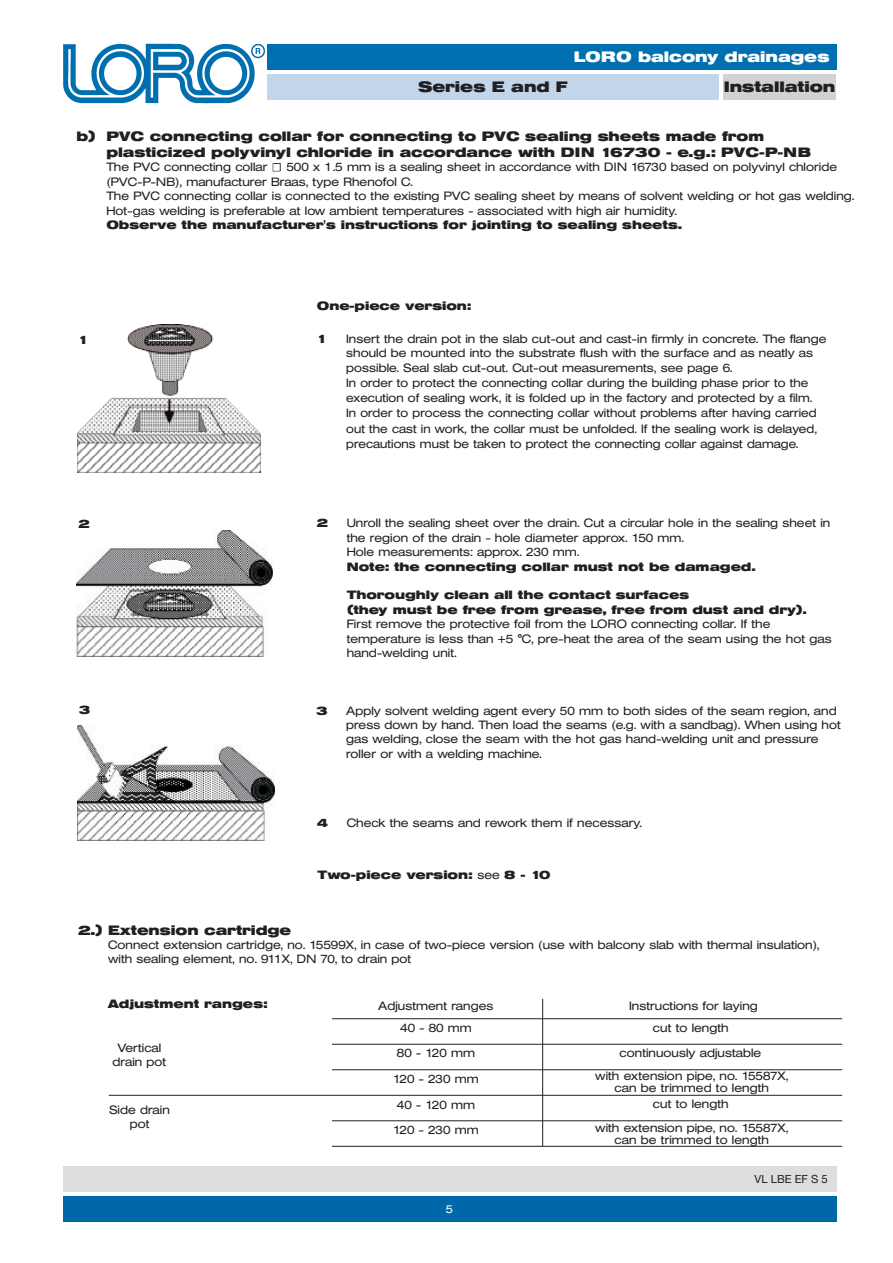
<style>
.page{position:relative;width:893px;height:1263px;background:#fff}
.page>*{position:absolute;margin:0;border:0;box-sizing:border-box;transform-origin:0 0}
.t1{font:700 15px "Helvetica Extended BQ";color:#231f20}
.t2{font:700 15px "Helvetica Extended BQ";color:#fff}
.t3{font:700 13.5px/16.2px "Helvetica Extended BQ";color:#231f20}
.t4{font:300 12px/14.4px "Helvetica Extended BQ";color:#231f20}
.t5{font:700 12px/14.4px "Helvetica Extended BQ";color:#231f20}
.t6{font:11.25px "Helvetica Neue LT Std";color:#231f20}
.t7{font:300 11.25px "Helvetica Extended BQ";color:#fff}
.s1{font-family:"Minion Pro";font-weight:700;font-stretch:condensed;font-size:12.15px}
.s2{font-weight:300}
</style>
<div class="page">
<div style="left:63px;top:1167px;width:773px;height:25px;background:#dcdddf"></div>
<div style="left:63px;top:1196px;width:773px;height:26px;background:#0068a9"></div>
<img style="left:78px;top:324px;width:183px;height:148px">
<img style="left:76px;top:530px;width:197px;height:126px">
<img style="left:78px;top:725px;width:196px;height:116px">
<div style="left:76px;top:334px;width:23px;height:20px;background:#fff"></div>
<div style="left:77px;top:517px;width:23px;height:21px;background:#fff"></div>
<hr style="left:332px;top:1018px;width:510px;height:1px;background:#231f20">
<hr style="left:332px;top:1044px;width:510px;height:1px;background:#231f20">
<hr style="left:332px;top:1069px;width:510px;height:1px;background:#231f20">
<hr style="left:109px;top:1095px;width:733px;height:1px;background:#231f20">
<hr style="left:332px;top:1120px;width:510px;height:1px;background:#231f20">
<hr style="left:332px;top:1146px;width:510px;height:1px;background:#231f20">
<hr style="left:542px;top:999px;width:1px;height:147px;background:#231f20">
<div style="left:265px;top:44px;width:571px;height:26px;background:#006faf"></div>
<div style="left:723px;top:74px;width:112px;height:25px;background:#d1d2d4"></div>
<div style="left:267px;top:74px;width:452px;height:25px;background:#c1d5eb"></div>
<img style="left:63px;top:43px;width:202px;height:61px">
<p class="t2" style="left:574px;top:48px;width:257px">LORO balcony drainages</p>
<p class="t1" style="left:418px;top:78px;width:151px">Series E and F</p>
<p class="t1" style="left:724px;top:78px;width:113px">Installation</p>
<p class="t3" style="left:106px;top:128px;width:706px;text-indent:-30px">b) PVC connecting collar for connecting to PVC sealing sheets made from plasticized polyvinyl chloride in accordance with DIN 16730 - e.g.: PVC-P-NB</p>
<p class="t4" style="left:106px;top:160px;width:750px">The PVC connecting collar <span class="s1">☐</span> 500 x 1.5 mm is a sealing sheet in accordance with DIN 16730 based on polyvinyl chloride (PVC-P-NB), manufacturer Braas, type Rhenofol C.<br>The PVC connecting collar is connected to the existing PVC sealing sheet by means of solvent welding or hot gas welding.<br>Hot-gas welding is preferable at low ambient temperatures - associated with high air humidity.</p>
<p class="t5" style="left:106px;top:218px;width:577px">Observe the manufacturer's instructions for jointing to sealing sheets.</p>
<p class="t5" style="left:317px;top:298px;width:156px">One-piece version:</p>
<p class="t5" style="left:78px;top:333px;width:13px">1</p>
<p class="t5" style="left:316px;top:332px;width:13px">1</p>
<p class="t4" style="left:346px;top:331px;width:482px;line-height:15px">Insert the drain pot in the slab cut-out and cast-in firmly in concrete. The flange should be mounted into the substrate flush with the surface and as neatly as possible. Seal slab cut-out. Cut-out measurements, see page 6.<br>In order to protect the connecting collar during the building phase prior to the execution of sealing work, it is folded up in the factory and protected by a film.<br>In order to process the connecting collar without problems after having carried out the cast in work, the collar must be unfolded. If the sealing work is delayed, precautions must be taken to protect the connecting collar against damage.</p>
<p class="t5" style="left:79px;top:516px;width:13px">2</p>
<p class="t5" style="left:317px;top:516px;width:13px">2</p>
<p class="t4" style="left:347px;top:516px;width:485px">Unroll the sealing sheet over the drain. Cut a circular hole in the sealing sheet in the region of the drain - hole diameter approx. 150 mm.<br>Hole measurements: approx. 230 mm.</p>
<p class="t5" style="left:347px;top:559px;width:411px">Note: the connecting collar must not be damaged.</p>
<p class="t5" style="left:347px;top:588px;width:462px">Thoroughly clean all the contact surfaces<br>(they must be free from grease, free from dust and dry).</p>
<p class="t4" style="left:347px;top:617px;width:487px">First remove the protective foil from the LORO connecting collar. If the temperature is less than +5 °C, pre-heat the area of the seam using the hot gas hand-welding unit.</p>
<p class="t5" style="left:79px;top:703px;width:13px">3</p>
<p class="t5" style="left:316px;top:703px;width:13px">3</p>
<p class="t4" style="left:346px;top:703px;width:496px">Apply solvent welding agent every 50 mm to both sides of the seam region, and press down by hand. Then load the seams (e.g. with a sandbag). When using hot gas welding, close the seam with the hot gas hand-welding unit and pressure roller or with a welding machine.</p>
<p class="t5" style="left:317px;top:816px;width:13px">4</p>
<p class="t4" style="left:347px;top:816px;width:297px">Check the seams and rework them if necessary.</p>
<p class="t5" style="left:318px;top:867px;width:234px">Two-piece version: <span class="s2">see</span> 8 - 10</p>
<p class="t3" style="left:78px;top:922px;width:214px">2.) Extension cartridge</p>
<p class="t4" style="left:108px;top:938px;width:713px">Connect extension cartridge, no. 15599X, in case of two-piece version (use with balcony slab with thermal insulation), with sealing element, no. 911X, DN 70, to drain pot</p>
<p class="t5" style="left:108px;top:997px;width:161px">Adjustment ranges:</p>
<p class="t4" style="left:113px;top:1040px;width:55px;text-align:center">Vertical drain pot</p>
<p class="t4" style="left:109px;top:1103px;width:62px;text-align:center">Side drain pot</p>
<p class="t4" style="left:378px;top:998px;width:117px">Adjustment ranges</p>
<p class="t4" style="left:393px;top:1015px;width:87px;line-height:25.5px;text-align:center">40 - 80 mm<br>80 - 120 mm<br>120 - 230 mm</p>
<p class="t4" style="left:397px;top:1097px;width:80px">40 - 120 mm</p>
<p class="t4" style="left:393px;top:1123px;width:87px">120 - 230 mm</p>
<p class="t7" style="left:446px;top:1203px;width:9px">5</p>
<p class="t4" style="left:629px;top:999px;width:130px">Instructions for laying</p>
<p class="t4" style="left:653px;top:1021px;width:77px">cut to length</p>
<p class="t4" style="left:595px;top:1042px;width:195px;line-height:22.2px;text-align:center">continuously adjustable<br>with extension pipe, no. 15587X,</p>
<p class="t4" style="left:615px;top:1080px;width:156px">can be trimmed to length</p>
<p class="t4" style="left:595px;top:1122px;width:195px;line-height:12px;text-align:center">with extension pipe, no. 15587X, can be trimmed to length</p>
<p class="t4" style="left:653px;top:1097px;width:77px">cut to length</p>
<p class="t6" style="left:754px;top:1173px;width:75px">VL LBE EF S 5</p>
</div>
